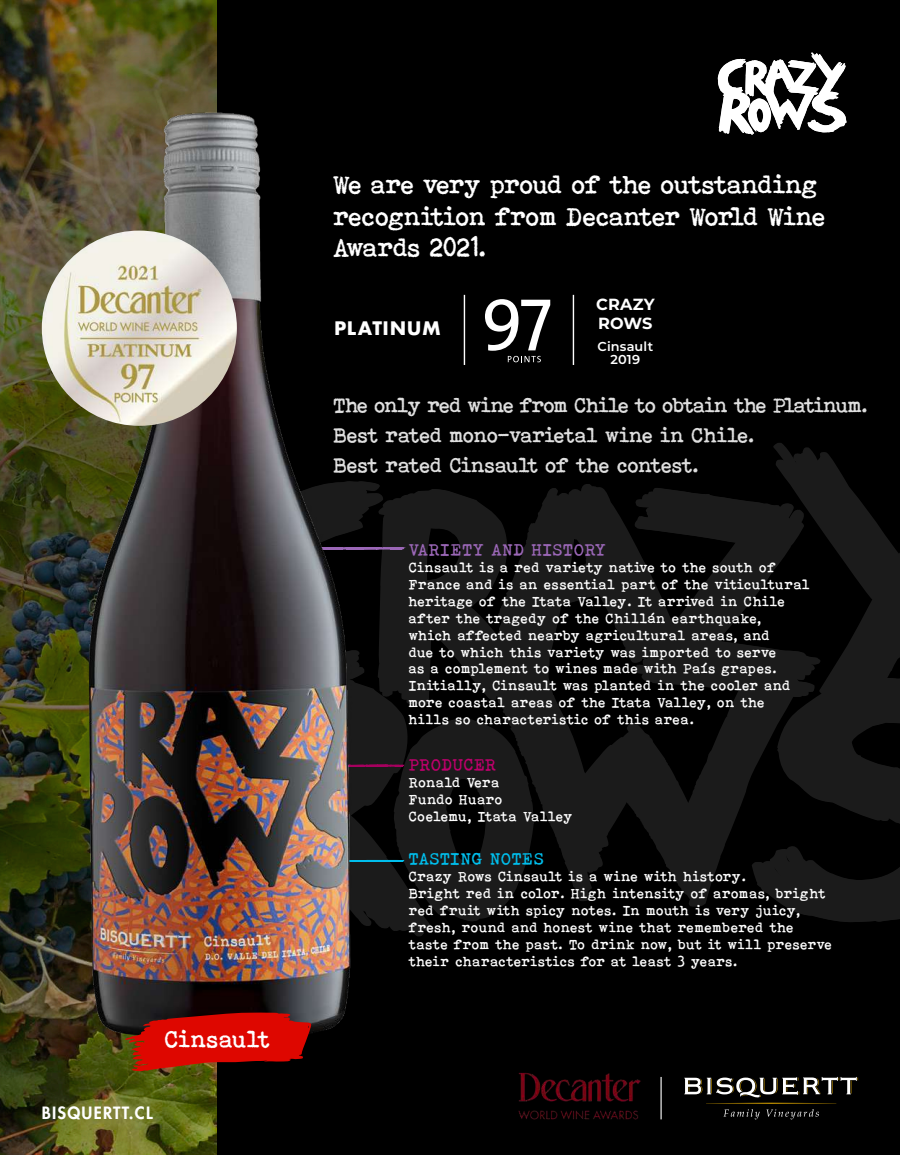
<style>
.page{position:relative;width:900px;height:1155px;background:#fff}
.page>*{position:absolute;margin:0;border:0;box-sizing:border-box;transform-origin:0 0}
.t1{font:26.1px/31.3px "Bohemiantypewriter";letter-spacing:-.05em;color:#fff}
.t2{font:24px "Bohemiantypewriter";letter-spacing:-.025em;color:#fff}
.t3{font:21px/30px "Bohemiantypewriter";letter-spacing:-.055em;color:#dfdfdf}
.t4{font:700 18.15px "Futura";letter-spacing:.035em;color:#fff}
.t5{font:16.95px "Bohemiantypewriter";color:#9b67b7}
.t6{font:16.95px "Bohemiantypewriter";letter-spacing:-.005em;color:#00beec}
.t7{font:16.95px "Bohemiantypewriter";letter-spacing:-.01em;color:#be006c}
.t8{font:800 16.5px "Futura Std";letter-spacing:.075em;color:#fff}
.t9{font:700 16.2px/19.4px "Montserrat";letter-spacing:.01em;color:#fff}
.t10{font:14.1px/17px "Bohemiantypewriter";color:#fff}
.t11{font:600 12.9px/13.5px "Montserrat";letter-spacing:.01em;color:#fff;text-align:center}
</style>
<div class="page">
<div style="left:0;top:0;width:900px;height:1154px;background:#000"></div>
<svg style="left:533px;top:484px;width:220px;height:422px;fill:#1b1b1b"></svg>
<svg style="left:753px;top:443px;width:108px;height:478px;fill:#191919"></svg>
<img style="left:0;top:0;width:217px;height:1154px">
<hr style="left:573px;top:295px;width:1px;height:70px;background:#fff">
<svg style="left:533px;top:299px;width:17px;height:51px"></svg>
<svg style="left:533px;top:356px;width:8px;height:6px"></svg>
<img style="left:0;top:27px;width:533px;height:1059px">
<svg style="left:125px;top:1012px;width:187px;height:59px;background:#a80e04"></svg>
<img style="left:861px;top:502px;width:39px;height:420px">
<img style="left:42px;top:230px;width:195px;height:195px;border-radius:98px">
<svg style="left:684px;top:1076px;width:174px;height:42px"></svg>
<hr style="left:661px;top:1076px;width:1px;height:42px;background:#fff">
<img style="left:516px;top:1070px;width:125px;height:50px">
<svg style="left:718px;top:52px;width:129px;height:83px"></svg>
<h2 class="t2" style="left:165px;top:1024px;width:108px">Cinsault</h2>
<p class="t8" style="left:42px;top:1102px;width:112px">BISQUERTT.CL</p>
<h1 class="t1" style="left:334px;top:169px;width:495px">We are very proud of the outstanding recognition from Decanter World Wine<br>Awards 2021.</h1>
<p class="t4" style="left:334px;top:315px;width:108px">PLATINUM</p>
<p class="t9" style="left:596px;top:294px;width:60px">CRAZY<br>ROWS</p>
<p class="t11" style="left:598px;top:338px;width:57px">Cinsault<br>2019</p>
<h3 class="t3" style="left:334px;top:390px;width:537px">The only red wine from Chile to obtain the Platinum.<br>Best rated mono-varietal wine in Chile.<br>Best rated Cinsault of the contest.</h3>
<p class="t5" style="left:409px;top:539px;width:199px">VARIETY AND HISTORY</p>
<p class="t10" style="left:409px;top:558px;width:403px">Cinsault is a red variety native to the south of France and is an essential part of the viticultural heritage of the Itata Valley. It arrived in Chile after the tragedy of the Chillán earthquake,<br>which affected nearby agricultural areas, and<br>due to which this variety was imported to serve<br>as a complement to wines made with País grapes.<br>Initially, Cinsault was planted in the cooler and more coastal areas of the Itata Valley, on the<br>hills so characteristic of this area.</p>
<p class="t7" style="left:409px;top:754px;width:90px">PRODUCER</p>
<p class="t10" style="left:409px;top:773px;width:166px">Ronald Vera<br>Fundo Huaro<br>Coelemu, Itata Valley</p>
<p class="t6" style="left:409px;top:848px;width:137px">TASTING NOTES</p>
<p class="t10" style="left:409px;top:867px;width:425px">Crazy Rows Cinsault is a wine with history.<br>Bright red in color. High intensity of aromas, bright red fruit with spicy notes. In mouth is very juicy, fresh, round and honest wine that remembered the taste from the past. To drink now, but it will preserve their characteristics for at least 3 years.</p>
</div>
